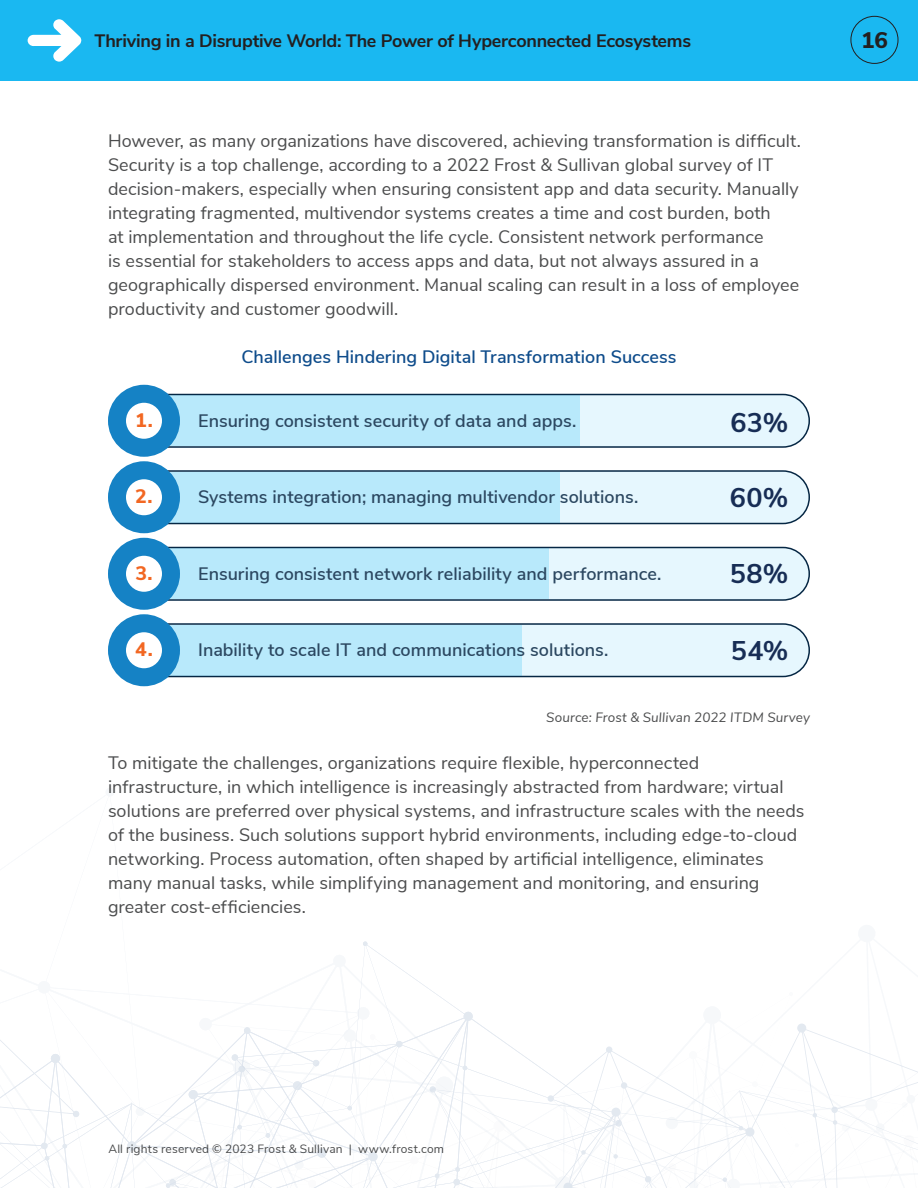
<style>
.page{position:relative;width:918px;height:1188px;background:#fff}
.page>*{position:absolute;margin:0;border:0;box-sizing:border-box;transform-origin:0 0}
.t1{font:700 27px "Nunito Sans";letter-spacing:.01em;color:#172d55}
.t2{font:800 22.5px "Nunito Sans";color:#231f20}
._3rd_Lvl_Header{font:800 19.5px "Nunito Sans";color:#f26722}
.Body_Text{font:18px/24px "Nunito Sans";color:#4b4c4d}
.Body_Text-2{font:600 18px "Nunito Sans";color:#2b4760}
.t3{font:700 18px "Nunito Sans";letter-spacing:-.015em;color:#231f20}
.Exhibit-Figure_Title{font:600 18px "Nunito Sans";color:#0e4c8b}
.Exhibit-Figure_Sourc{font:italic 13.5px "Nunito Sans";letter-spacing:.01em;color:#4b4c4d}
.t4{font:12px "Nunito Sans";letter-spacing:.015em;color:#4b4c4d}
</style>
<div class="page">
<div style="left:0;top:0;width:918px;height:81px;background:#1ab8f1"></div>
<svg style="left:28px;top:19px;width:53px;height:43px"></svg>
<div style="left:850px;top:16px;width:48px;height:48px;border:1px solid #231f20;border-radius:50%"></div>
<div style="left:105px;top:788px;width:10px;height:9px;background:#f6f8fa;border-radius:4px"></div>
<svg style="left:0;top:941px;width:918px;height:247px"></svg>
<div style="left:117px;top:624px;width:692px;height:53px;background:#e6f7fe;border-radius:26px"></div>
<div style="left:117px;top:623px;width:693px;height:54px;border:2px solid #062744;border-radius:26px"></div>
<div style="left:117px;top:548px;width:692px;height:52px;background:#e6f7fe;border-radius:26px"></div>
<div style="left:117px;top:547px;width:693px;height:54px;border:2px solid #062744;border-radius:26px"></div>
<div style="left:117px;top:471px;width:692px;height:53px;background:#e6f7fe;border-radius:26px"></div>
<div style="left:117px;top:470px;width:693px;height:54px;border:2px solid #062744;border-radius:26px"></div>
<div style="left:117px;top:395px;width:692px;height:52px;background:#e6f7fe;border-radius:26px"></div>
<div style="left:117px;top:394px;width:693px;height:54px;border:2px solid #062744;border-radius:26px"></div>
<div style="left:163px;top:395px;width:417px;height:51px;background:#b8e9fb"></div>
<div style="left:164px;top:472px;width:396px;height:51px;background:#b8e9fb"></div>
<div style="left:165px;top:548px;width:383px;height:51px;background:#b8e9fb"></div>
<div style="left:166px;top:625px;width:356px;height:51px;background:#b8e9fb"></div>
<div style="left:108px;top:385px;width:72px;height:72px;background:#1582c5;border-radius:50%"></div>
<div style="left:108px;top:461px;width:72px;height:72px;background:#1582c5;border-radius:50%"></div>
<div style="left:108px;top:538px;width:72px;height:72px;background:#1582c5;border-radius:50%"></div>
<div style="left:108px;top:614px;width:72px;height:72px;background:#1582c5;border-radius:50%"></div>
<div style="left:126px;top:403px;width:36px;height:36px;background:#fff;border-radius:50%"></div>
<div style="left:126px;top:479px;width:36px;height:36px;background:#fff;border-radius:50%"></div>
<div style="left:126px;top:556px;width:36px;height:36px;background:#fff;border-radius:50%"></div>
<div style="left:126px;top:632px;width:36px;height:36px;background:#fff;border-radius:50%"></div>
<p class="t3" style="left:94px;top:28px;width:598px">Thriving in a Disruptive World: The Power of Hyperconnected Ecosystems</p>
<p class="t2" style="left:861px;top:24px;width:29px">16</p>
<p class="Body_Text" style="left:108px;top:127px;width:694px">However, as many organizations have discovered, achieving transformation is difficult.<br>Security is a top challenge, according to a 2022 Frost &amp; Sullivan global survey of IT decision-makers, especially when ensuring consistent app and data security. Manually integrating fragmented, multivendor systems creates a time and cost burden, both<br>at implementation and throughout the life cycle. Consistent network performance<br>is essential for stakeholders to access apps and data, but not always assured in a geographically dispersed environment. Manual scaling can result in a loss of employee productivity and customer goodwill.</p>
<p class="Exhibit-Figure_Title" style="left:241px;top:343px;width:437px">Challenges Hindering Digital Transformation Success</p>
<h3 class="_3rd_Lvl_Header" style="left:135px;top:406px;width:19px">1.</h3>
<p class="Body_Text-2" style="left:198px;top:407px;width:380px">Ensuring consistent security of data and apps.</p>
<p class="t1" style="left:731px;top:403px;width:59px">63%</p>
<h3 class="_3rd_Lvl_Header" style="left:135px;top:482px;width:19px">2.</h3>
<p class="Body_Text-2" style="left:198px;top:484px;width:442px">Systems integration; managing multivendor solutions.</p>
<p class="t1" style="left:730px;top:478px;width:60px">60%</p>
<h3 class="_3rd_Lvl_Header" style="left:135px;top:559px;width:19px">3.</h3>
<p class="Body_Text-2" style="left:198px;top:560px;width:465px">Ensuring consistent network reliability and performance.</p>
<p class="t1" style="left:730px;top:554px;width:60px">58%</p>
<h3 class="_3rd_Lvl_Header" style="left:135px;top:635px;width:19px">4.</h3>
<p class="Body_Text-2" style="left:198px;top:637px;width:412px">Inability to scale IT and communications solutions.</p>
<p class="t1" style="left:731px;top:631px;width:59px">54%</p>
<p class="Exhibit-Figure_Sourc" style="left:546px;top:707px;width:265px">Source: Frost &amp; Sullivan 2022 ITDM Survey</p>
<p class="Body_Text" style="left:108px;top:749px;width:698px">To mitigate the challenges, organizations require flexible, hyperconnected infrastructure, in which intelligence is increasingly abstracted from hardware; virtual solutions are preferred over physical systems, and infrastructure scales with the needs of the business. Such solutions support hybrid environments, including edge-to-cloud networking. Process automation, often shaped by artificial intelligence, eliminates many manual tasks, while simplifying management and monitoring, and ensuring greater cost-efficiencies.</p>
<p class="t4" style="left:108px;top:1140px;width:337px">All rights reserved © 2023 Frost &amp; Sullivan | www.frost.com</p>
</div>
